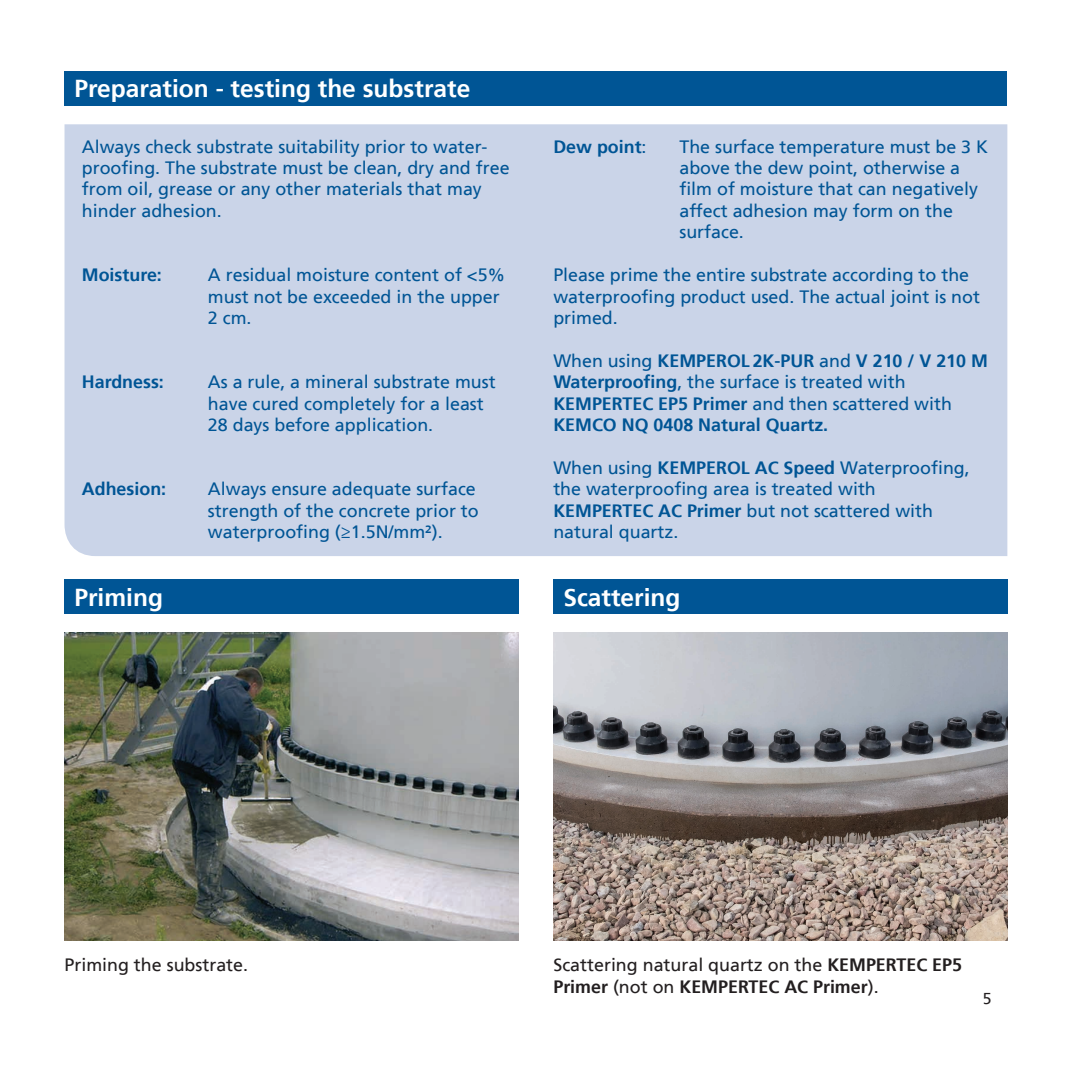
<style>
.page{position:relative;width:1072px;height:1072px;background:#fff}
.page>*{position:absolute;margin:0;border:0;box-sizing:border-box;transform-origin:0 0}
.t1{font:700 24.5px "Frutiger CE";color:#fff}
.t2{font:17.85px/21.3px "Frutiger CE";color:#005595}
.t3{font:700 17.85px/21.3px "Frutiger CE";color:#005595}
.t4{font:17.85px/21.3px "Frutiger CE";color:#231f20}
.t5{font:15.75px "Frutiger CE";color:#231f20}
.s1{font-weight:400}
.s2{font-weight:700}
</style>
<div class="page">
<div style="left:64px;top:124px;width:943px;height:432px;background:#cad4e8"></div>
<div style="left:64px;top:71px;width:943px;height:34px;background:#005595"></div>
<img style="left:64px;top:632px;width:454px;height:308px">
<img style="left:553px;top:632px;width:454px;height:308px">
<div style="left:64px;top:579px;width:454px;height:35px;background:#005595"></div>
<div style="left:553px;top:579px;width:454px;height:35px;background:#005595"></div>
<h1 class="t1" style="left:74px;top:74px;width:397px">Preparation - testing the substrate</h1>
<p class="t2" style="left:82px;top:136px;width:429px">Always check substrate suitability prior to water&shy;proofing. The substrate must be clean, dry and free from oil, grease or any other materials that may hinder adhesion.</p>
<p class="t3" style="left:82px;top:264px;width:82px">Moisture:</p>
<p class="t2" style="left:208px;top:264px;width:299px">A residual moisture content of &lt;5% must not be exceeded in the upper<br>2 cm.</p>
<p class="t3" style="left:82px;top:371px;width:83px">Hardness:</p>
<p class="t2" style="left:208px;top:371px;width:289px">As a rule, a mineral substrate must have cured completely for a least<br>28 days before application.</p>
<p class="t3" style="left:82px;top:478px;width:86px">Adhesion:</p>
<p class="t2" style="left:208px;top:478px;width:272px">Always ensure adequate surface strength of the concrete prior to waterproofing (≥1.5N/mm²).</p>
<p class="t3" style="left:553px;top:136px;width:95px">Dew point<span class="s1">:</span></p>
<p class="t2" style="left:679px;top:136px;width:310px">The surface temperature must be 3 K above the dew point, otherwise a film of moisture that can negatively affect adhesion may form on the surface.</p>
<p class="t2" style="left:553px;top:264px;width:428px">Please prime the entire substrate according to the waterproofing product used. The actual joint is not primed.</p>
<p class="t3" style="left:553px;top:350px;width:436px"><span class="s1">When using</span> KEMPEROL 2K-PUR <span class="s1">and</span> V 210 / V 210 M Waterproofing<span class="s1">, the surface is treated with </span>KEMPERTEC EP5 Primer <span class="s1">and then scattered with </span>KEMCO NQ 0408 Natural Quartz.</p>
<p class="t2" style="left:553px;top:457px;width:418px">When using <span class="s2">KEMPEROL AC Speed</span> Waterproofing, the waterproofing area is treated with <span class="s2">KEMPERTEC AC Primer</span> but not scattered with natural quartz.</p>
<h1 class="t1" style="left:74px;top:583px;width:90px">Priming</h1>
<h1 class="t1" style="left:563px;top:583px;width:119px">Scattering</h1>
<p class="t4" style="left:64px;top:954px;width:185px">Priming the substrate.</p>
<p class="t4" style="left:553px;top:954px;width:410px">Scattering natural quartz on the <span class="s2">KEMPERTEC EP5<br>Primer</span> (not on <span class="s2">KEMPERTEC AC Primer</span>).</p>
<p class="t5" style="left:982px;top:989px;width:10px">5</p>
</div>
